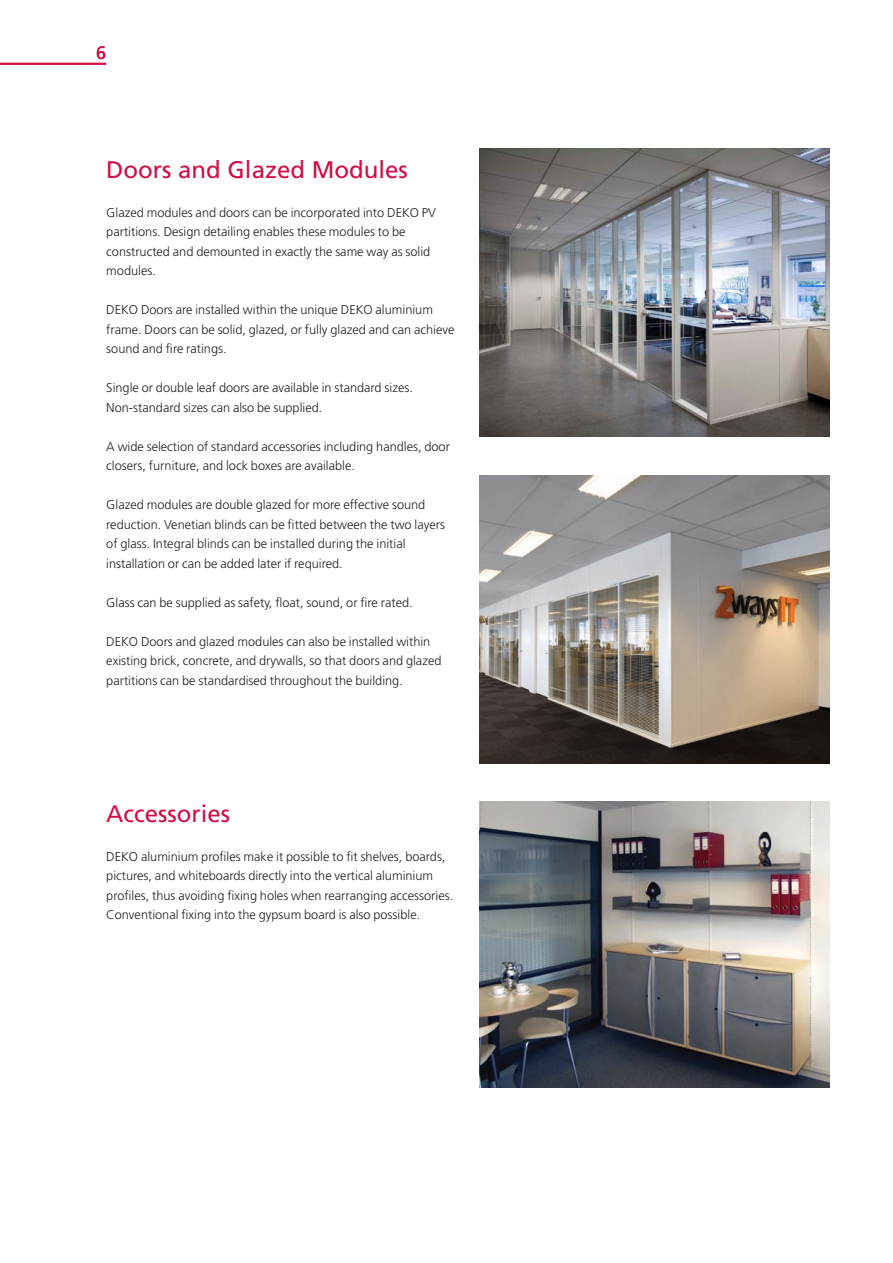
<style>
.page{position:relative;width:893px;height:1263px;background:#fff}
.page>*{position:absolute;margin:0;border:0;box-sizing:border-box;transform-origin:0 0}
.t1{font:24px "Frutiger";color:#d20d44}
.t2{font:18px "Frutiger";color:#d20d44}
.t3{font:300 12.75px/19.5px "Frutiger";color:#231f20}
</style>
<div class="page">
<hr style="left:0;top:63px;width:106px;height:2px;background:#d20d44">
<img style="left:480px;top:801px;width:349px;height:287px">
<img style="left:480px;top:149px;width:349px;height:288px">
<img style="left:479px;top:475px;width:350px;height:288px">
<p class="t2" style="left:96px;top:42px;width:12px">6</p>
<p class="t1" style="left:106px;top:155px;width:303px">Doors and Glazed Modules</p>
<p class="t3" style="left:106px;top:203px;width:331px">Glazed modules and doors can be incorporated into DEKO PV partitions. Design detailing enables these modules to be constructed and demounted in exactly the same way as solid modules.</p>
<p class="t3" style="left:106px;top:300px;width:350px">DEKO Doors are installed within the unique DEKO aluminium frame. Doors can be solid, glazed, or fully glazed and can achieve sound and fire ratings.</p>
<p class="t3" style="left:106px;top:378px;width:308px">Single or double leaf doors are available in standard sizes.<br>Non-standard sizes can also be supplied.</p>
<p class="t3" style="left:106px;top:437px;width:345px">A wide selection of standard accessories including handles, door closers, furniture, and lock boxes are available.</p>
<p class="t3" style="left:106px;top:495px;width:340px">Glazed modules are double glazed for more effective sound reduction. Venetian blinds can be fitted between the two layers of glass. Integral blinds can be installed during the initial installation or can be added later if required.</p>
<p class="t3" style="left:106px;top:593px;width:308px">Glass can be supplied as safety, float, sound, or fire rated.</p>
<p class="t3" style="left:106px;top:632px;width:337px">DEKO Doors and glazed modules can also be installed within existing brick, concrete, and drywalls, so that doors and glazed partitions can be standardised throughout the building.</p>
<p class="t1" style="left:106px;top:799px;width:126px">Accessories</p>
<p class="t3" style="left:106px;top:846px;width:348px">DEKO aluminium profiles make it possible to fit shelves, boards, pictures, and whiteboards directly into the vertical aluminium profiles, thus avoiding fixing holes when rearranging accessories.<br>Conventional fixing into the gypsum board is also possible.</p>
</div>
